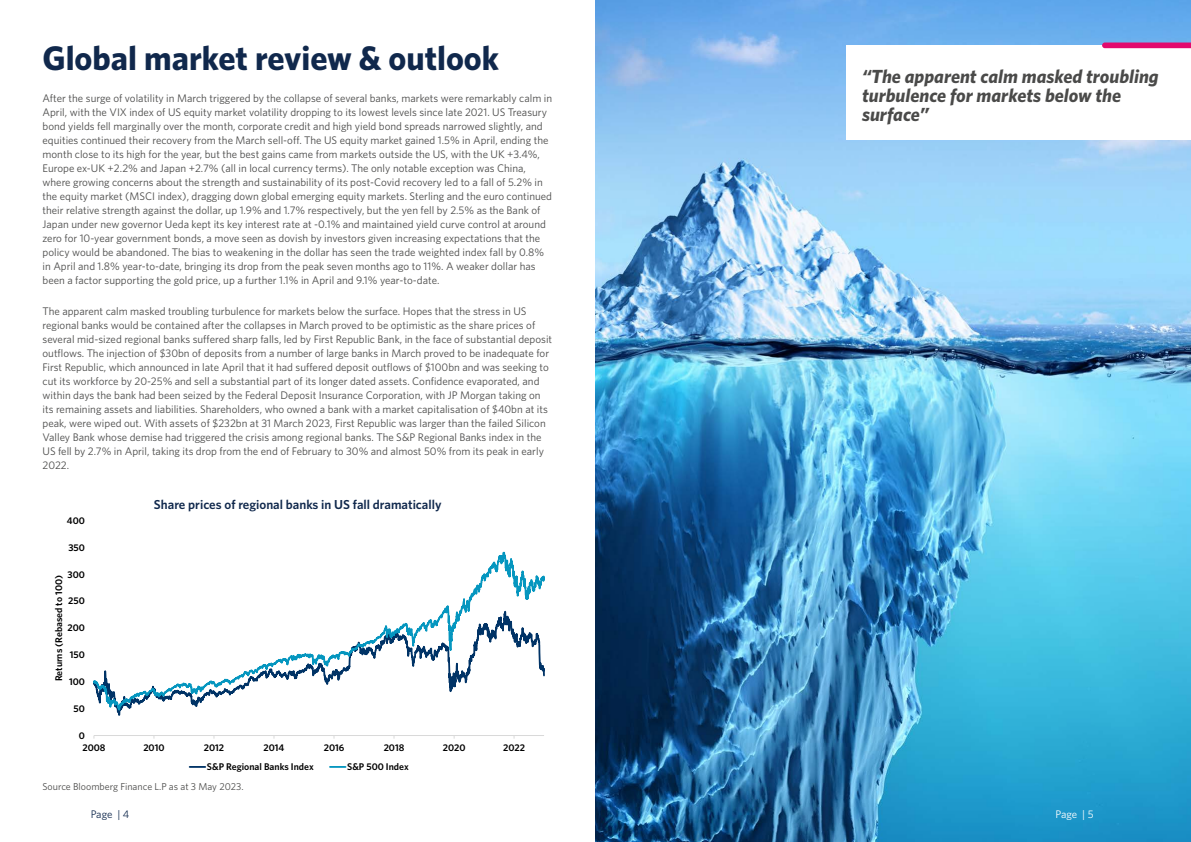
<style>
.page{position:relative;width:1191px;height:842px;background:#fff}
.page>*{position:absolute;margin:0;border:0;box-sizing:border-box;transform-origin:0 0}
.t1{font:700 34px "Whitney";color:#10284c}
.t2{font:italic 700 19px/19px "Whitney";color:#4a4a49}
.t3{font:600 13px "Whitney";color:#10284c}
.t4{font:11px/14px "Whitney";color:#4a4a49}
.t5{font:11px "Whitney";color:#10284c}
.t6{font:11px "Whitney";color:#fff}
.t7{font:10px "Whitney";color:#4a4a49}
.t8{font:600 9.7px "Whitney";color:#000}
</style>
<div class="page">
<img style="left:595px;top:0;width:596px;height:842px">
<div style="left:846px;top:45px;width:345px;height:95px;background:#fff"></div>
<svg style="left:1102px;top:43px;width:89px;height:5px"></svg>
<svg style="left:94px;top:551px;width:450px;height:185px"></svg>
<svg style="left:190px;top:766px;width:15px;height:2px"></svg>
<svg style="left:330px;top:766px;width:15px;height:2px"></svg>
<h1 class="t1" style="left:43px;top:35px;width:458px">Global market review &amp; outlook</h1>
<p class="t4" style="left:43px;top:91px;width:511px">After the surge of volatility in March triggered by the collapse of several banks, markets were remarkably calm in April, with the VIX index of US equity market volatility dropping to its lowest levels since late 2021. US Treasury bond yields fell marginally over the month, corporate credit and high yield bond spreads narrowed slightly, and equities continued their recovery from the March sell-off. The US equity market gained 1.5% in April, ending the month close to its high for the year, but the best gains came from markets outside the US, with the UK +3.4%, Europe ex-UK +2.2% and Japan +2.7% (all in local currency terms). The only notable exception was China, where growing concerns about the strength and sustainability of its post-Covid recovery led to a fall of 5.2% in the equity market (MSCI index), dragging down global emerging equity markets. Sterling and the euro continued their relative strength against the dollar, up 1.9% and 1.7% respectively, but the yen fell by 2.5% as the Bank of Japan under new governor Ueda kept its key interest rate at -0.1% and maintained yield curve control at around zero for 10-year government bonds, a move seen as dovish by investors given increasing expectations that the policy would be abandoned. The bias to weakening in the dollar has seen the trade weighted index fall by 0.8% in April and 1.8% year-to-date, bringing its drop from the peak seven months ago to 11%. A weaker dollar has been a factor supporting the gold price, up a further 1.1% in April and 9.1% year-to-date.</p>
<p class="t4" style="left:43px;top:304px;width:511px">The apparent calm masked troubling turbulence for markets below the surface. Hopes that the stress in US regional banks would be contained after the collapses in March proved to be optimistic as the share prices of several mid-sized regional banks suffered sharp falls, led by First Republic Bank, in the face of substantial deposit outflows. The injection of $30bn of deposits from a number of large banks in March proved to be inadequate for First Republic, which announced in late April that it had suffered deposit outflows of $100bn and was seeking to cut its workforce by 20-25% and sell a substantial part of its longer dated assets. Confidence evaporated, and within days the bank had been seized by the Federal Deposit Insurance Corporation, with JP Morgan taking on its remaining assets and liabilities. Shareholders, who owned a bank with a market capitalisation of $40bn at its peak, were wiped out. With assets of $232bn at 31 March 2023, First Republic was larger than the failed Silicon Valley Bank whose demise had triggered the crisis among regional banks. The S&amp;P Regional Banks index in the US fell by 2.7% in April, taking its drop from the end of February to 30% and almost 50% from its peak in early 2022.</p>
<p class="t8" style="left:67px;top:514px;width:20px">400</p>
<p class="t8" style="left:68px;top:541px;width:18px">350</p>
<p class="t8" style="left:68px;top:568px;width:19px">300</p>
<p class="t8" style="left:52px;top:681px;width:108px;rotate:-90deg">Returns (Rebased to 100)</p>
<p class="t8" style="left:68px;top:594px;width:18px">250</p>
<p class="t8" style="left:67px;top:621px;width:19px">200</p>
<p class="t8" style="left:70px;top:648px;width:17px">150</p>
<p class="t8" style="left:69px;top:675px;width:17px">100</p>
<p class="t8" style="left:74px;top:702px;width:13px">50</p>
<p class="t8" style="left:79px;top:729px;width:8px">0</p>
<p class="t3" style="left:154px;top:495px;width:289px">Share prices of regional banks in US fall dramatically</p>
<p class="t8" style="left:82px;top:741px;width:25px">2008</p>
<p class="t8" style="left:143px;top:741px;width:23px">2010</p>
<p class="t8" style="left:204px;top:741px;width:22px">2012</p>
<p class="t8" style="left:263px;top:741px;width:22px">2014</p>
<p class="t8" style="left:324px;top:741px;width:22px">2016</p>
<p class="t8" style="left:384px;top:741px;width:22px">2018</p>
<p class="t8" style="left:443px;top:741px;width:24px">2020</p>
<p class="t8" style="left:503px;top:741px;width:23px">2022</p>
<p class="t8" style="left:207px;top:760px;width:108px">S&amp;P Regional Banks Index</p>
<p class="t8" style="left:347px;top:760px;width:63px">S&amp;P 500 Index</p>
<p class="t7" style="left:43px;top:780px;width:202px">Source Bloomberg Finance L.P as at 3 May 2023.</p>
<h2 class="t2" style="left:862px;top:67px;width:298px">“The apparent calm masked troubling turbulence for markets below the surface”</h2>
<p class="t5" style="left:91px;top:807px;width:40px">Page | 4</p>
<p class="t6" style="left:1055px;top:807px;width:40px">Page | 5</p>
</div>
